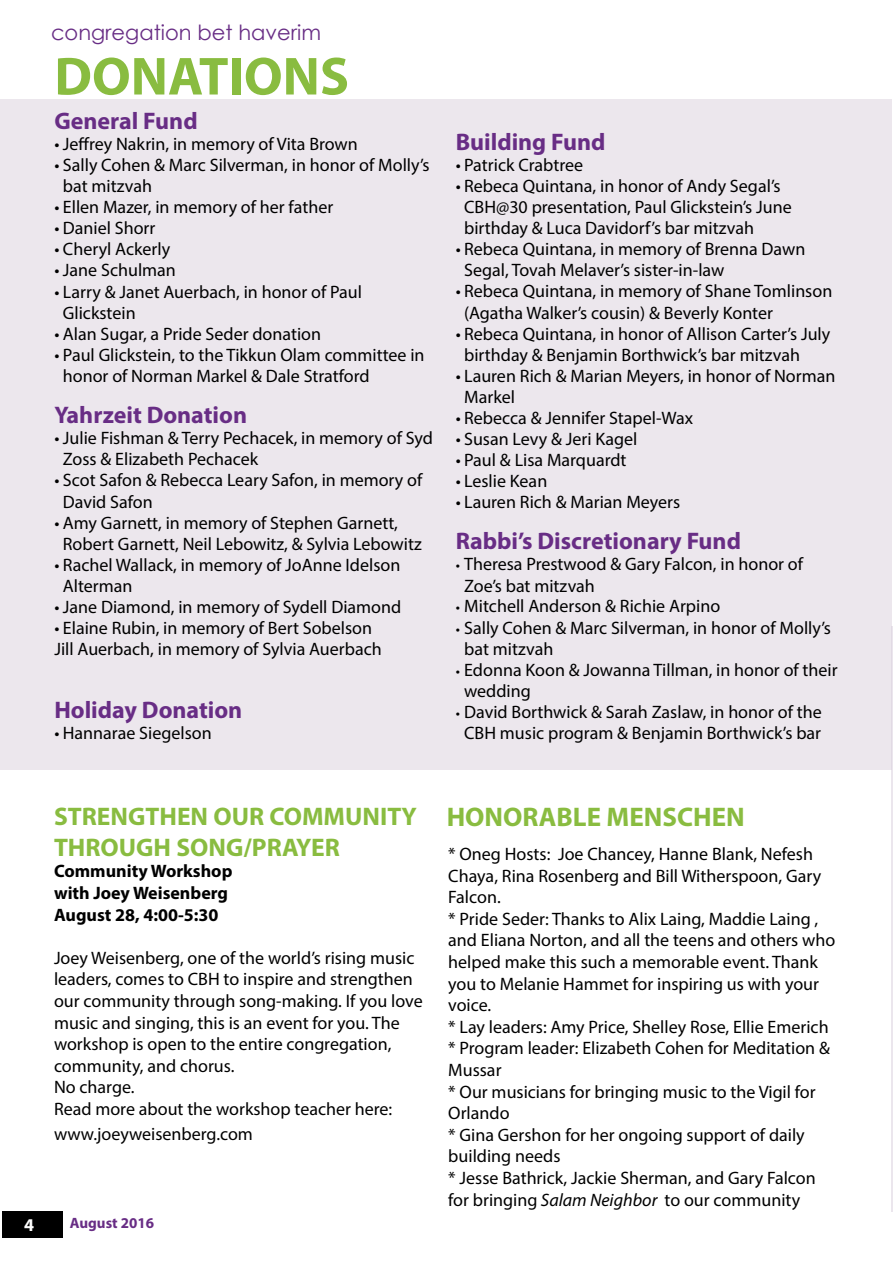
<style>
.page{position:relative;width:893px;height:1263px;background:#fff}
.page>*{position:absolute;margin:0;border:0;box-sizing:border-box;transform-origin:0 0}
.t1{font:700 54px "Myriad Pro";color:#89bc40}
.t2{font:700 27px "Myriad Pro";color:#89bc40}
.t3{font:700 25.5px/30.6px "Myriad Pro";color:#89bc40}
.t4{font:700 24px "Myriad Pro";color:#682d85}
.t5{font:21px "Century Gothic";color:#682d85}
.t6{font:18px/21.6px "Myriad Pro";color:#000}
.t7{font:700 18px/21.6px "Myriad Pro";color:#000}
.t8{font:700 18px "Myriad Pro";color:#fff}
.t9{font:700 15px "Myriad Pro";color:#682d85}
.s1{font-size:15px}
.s2{font-style:italic}
</style>
<div class="page">
<div style="left:2px;top:1211px;width:60px;height:26px;background:#000"></div>
<div style="left:0;top:99px;width:892px;height:671px;background:#ece7ed"></div>
<hr style="left:892px;top:626px;width:1px;height:585px;background:#d8cedc">
<p class="t5" style="left:51px;top:17px;width:271px">congregation bet haverim</p>
<h1 class="t1" style="left:54px;top:41px;width:296px">DONATIONS</h1>
<h3 class="t4" style="left:54px;top:106px;width:145px">General Fund</h3>
<p class="t6" style="left:54px;top:133px;width:305px">• Jeffrey Nakrin, in memory of Vita Brown</p>
<p class="t6" style="left:63px;top:155px;width:368px;line-height:21px;text-indent:-8px">• Sally Cohen &amp; Marc Silverman, in honor of Molly’s bat mitzvah</p>
<p class="t6" style="left:54px;top:196px;width:280px">• Ellen Mazer, in memory of her father</p>
<p class="t6" style="left:54px;top:217px;width:103px">• Daniel Shorr</p>
<p class="t6" style="left:54px;top:238px;width:117px">• Cheryl Ackerly</p>
<p class="t6" style="left:54px;top:259px;width:123px">• Jane Schulman</p>
<p class="t6" style="left:63px;top:281px;width:301px;line-height:21px;text-indent:-8px">• Larry &amp; Janet Auerbach, in honor of Paul<br>Glickstein</p>
<p class="t6" style="left:54px;top:322px;width:268px">• Alan Sugar, a Pride Seder donation</p>
<p class="t6" style="left:63px;top:344px;width:363px;line-height:21px;text-indent:-8px">• Paul Glickstein, to the Tikkun Olam committee in honor of Norman Markel &amp; Dale Stratford</p>
<h3 class="t4" style="left:54px;top:400px;width:194px">Yahrzeit Donation</h3>
<p class="t6" style="left:63px;top:428px;width:372px;line-height:21px;text-indent:-8px">• Julie Fishman &amp; Terry Pechacek, in memory of Syd<br>Zoss &amp; Elizabeth Pechacek</p>
<p class="t6" style="left:63px;top:470px;width:361px;line-height:21px;text-indent:-8px">• Scot Safon &amp; Rebecca Leary Safon, in memory of<br>David Safon</p>
<p class="t6" style="left:63px;top:512px;width:360px;line-height:21px;text-indent:-8px">• Amy Garnett, in memory of Stephen Garnett,<br>Robert Garnett, Neil Lebowitz, &amp; Sylvia Lebowitz</p>
<p class="t6" style="left:63px;top:554px;width:339px;line-height:21px;text-indent:-8px">• Rachel Wallack, in memory of JoAnne Idelson<br>Alterman</p>
<p class="t6" style="left:54px;top:595px;width:348px">• Jane Diamond, in memory of Sydell Diamond</p>
<p class="t6" style="left:54px;top:617px;width:329px;line-height:21px">• Elaine Rubin, in memory of Bert Sobelson<br>Jill Auerbach, in memory of Sylvia Auerbach</p>
<h3 class="t4" style="left:54px;top:694px;width:189px">Holiday Donation</h3>
<p class="t6" style="left:54px;top:721px;width:159px">• Hannarae Siegelson</p>
<h3 class="t4" style="left:456px;top:127px;width:151px">Building Fund</h3>
<p class="t6" style="left:456px;top:154px;width:129px">• Patrick Crabtree</p>
<p class="t6" style="left:464px;top:176px;width:329px;line-height:21px;text-indent:-8px">• Rebeca Quintana, in honor of Andy Segal’s<br>CBH@30 presentation, Paul Glickstein’s June birthday &amp; Luca Davidorf’s bar mitzvah</p>
<p class="t6" style="left:464px;top:239px;width:343px;line-height:21px;text-indent:-8px">• Rebeca Quintana, in memory of Brenna Dawn<br>Segal, Tovah Melaver’s sister-in-law</p>
<p class="t6" style="left:464px;top:281px;width:370px;line-height:21px;text-indent:-8px">• Rebeca Quintana, in memory of Shane Tomlinson (Agatha Walker’s cousin) &amp; Beverly Konter</p>
<p class="t6" style="left:464px;top:323px;width:368px;line-height:21px;text-indent:-8px">• Rebeca Quintana, in honor of Allison Carter’s July birthday &amp; Benjamin Borthwick’s bar mitzvah</p>
<p class="t6" style="left:464px;top:365px;width:373px;line-height:21px;text-indent:-8px">• Lauren Rich &amp; Marian Meyers, in honor of Norman<br>Markel</p>
<p class="t6" style="left:456px;top:406px;width:239px">• Rebecca &amp; Jennifer Stapel-Wax</p>
<p class="t6" style="left:456px;top:427px;width:183px">• Susan Levy &amp; Jeri Kagel</p>
<p class="t6" style="left:456px;top:448px;width:172px">• Paul &amp; Lisa Marquardt</p>
<p class="t6" style="left:456px;top:469px;width:93px">• Leslie Kean</p>
<p class="t6" style="left:456px;top:490px;width:226px">• Lauren Rich &amp; Marian Meyers</p>
<h3 class="t4" style="left:456px;top:526px;width:287px">Rabbi’s Discretionary Fund</h3>
<p class="t6" style="left:464px;top:554px;width:340px;line-height:21px;text-indent:-9px"><span class="s1">•</span> Theresa Prestwood &amp; Gary Falcon, in honor of<br>Zoe’s bat mitzvah</p>
<p class="t6" style="left:456px;top:595px;width:266px"><span class="s1">•</span> Mitchell Anderson &amp; Richie Arpino</p>
<p class="t6" style="left:464px;top:617px;width:368px;line-height:21px;text-indent:-9px"><span class="s1">•</span> Sally Cohen &amp; Marc Silverman, in honor of Molly’s bat mitzvah</p>
<p class="t6" style="left:464px;top:659px;width:375px;line-height:21px;text-indent:-9px"><span class="s1">•</span> Edonna Koon &amp; Jowanna Tillman, in honor of their wedding</p>
<p class="t6" style="left:456px;top:701px;width:367px;line-height:21px;text-align:center"><span class="s1">•</span> David Borthwick &amp; Sarah Zaslaw, in honor of the<br>CBH music program &amp; Benjamin Borthwick’s bar</p>
<h3 class="t3" style="left:54px;top:800px;width:364px">STRENGTHEN OUR COMMUNITY<br>THROUGH SONG/PRAYER</h3>
<p class="t7" style="left:54px;top:860px;width:180px">Community Workshop with Joey Weisenberg<br>August 28, 4:00-5:30</p>
<p class="t6" style="left:54px;top:946px;width:370px">Joey Weisenberg, one of the world’s rising music leaders, comes to CBH to inspire and strengthen our community through song-making. If you love music and singing, this is an event for you. The workshop is open to the entire congregation, community, and chorus.<br>No charge.<br>Read more about the workshop teacher here:</p>
<p class="t6" style="left:54px;top:1123px;width:200px">www.joeyweisenberg.com</p>
<p class="t8" style="left:24px;top:1213px;width:11px">4</p>
<p class="t9" style="left:70px;top:1213px;width:86px">August 2016</p>
<h2 class="t2" style="left:447px;top:799px;width:300px">HONORABLE MENSCHEN</h2>
<p class="t6" style="left:448px;top:843px;width:389px">* Oneg Hosts: Joe Chancey, Hanne Blank, Nefesh Chaya, Rina Rosenberg and Bill Witherspoon, Gary Falcon.<br>* Pride Seder: Thanks to Alix Laing, Maddie Laing , and Eliana Norton, and all the teens and others who helped make this such a memorable event. Thank you to Melanie Hammet for inspiring us with your voice.<br>* Lay leaders: Amy Price, Shelley Rose, Ellie Emerich * Program leader: Elizabeth Cohen for Meditation &amp; Mussar<br>* Our musicians for bringing music to the Vigil for Orlando<br>* Gina Gershon for her ongoing support of daily building needs<br>* Jesse Bathrick, Jackie Sherman, and Gary Falcon for bringing <span class="s2">Salam Neighbor</span> to our community</p>
</div>
